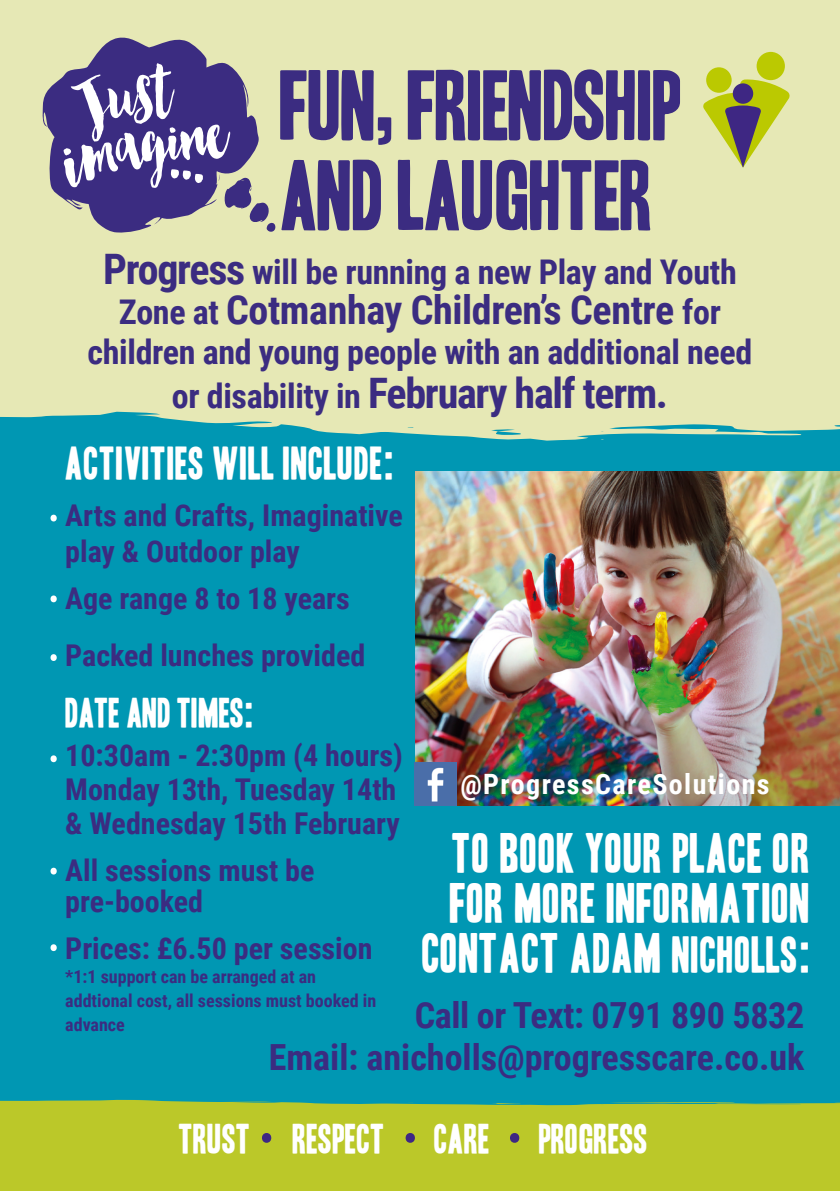
<style>
.page{position:relative;width:840px;height:1191px;background:#fff}
.page>*{position:absolute;margin:0;border:0;box-sizing:border-box;transform-origin:0 0}
.t1{font:86px "Headline One HPLHS";letter-spacing:-.01em;color:#3b2c81}
.t2{font:48px/50px "Headline One HPLHS";letter-spacing:.02em;color:#fff;text-align:right}
.t3{font:700 42px "Roboto Condensed";letter-spacing:-.03em;color:#3b2c81}
.t4{font:700 40px "Roboto Condensed";letter-spacing:-.01em;color:#3b2c81}
.t5{font:40px "Headline One HPLHS";letter-spacing:.02em;color:#fff}
.t6{font:700 36px "Roboto Condensed";color:#3b2c81}
.t7{font:36px "Headline One HPLHS";letter-spacing:.01em;color:#fff}
.t8{font:700 34px "Roboto Condensed";letter-spacing:-.01em;color:#3b2c81}
.t9{font:700 30px/36px "Roboto Condensed";color:#3b2c81}
.t10{font:700 28px "Roboto Condensed";letter-spacing:.05em;color:#fff}
.t11{font:700 18px/24px "Roboto Condensed";color:#3b2c81}
.s1{font-size:42px}
.s2{font-size:34px}
.s3{font-size:44px}
</style>
<div class="page">
<div style="left:0;top:0;width:839px;height:412px;background:#e6e8b5"></div>
<div style="left:0;top:412px;width:839px;height:687px;background:#0097b3"></div>
<div style="left:0;top:1099px;width:839px;height:92px;background:#bbc829"></div>
<svg style="left:260px;top:1133px;width:13px;height:9px"></svg>
<img style="left:415px;top:471px;width:424px;height:334px">
<svg style="left:259px;top:45px;width:16px;height:188px;background:#dadab1"></svg>
<svg style="left:41px;top:36px;width:218px;height:197px;background:#80789e"></svg>
<svg style="left:49px;top:514px;width:9px;height:7px"></svg>
<svg style="left:702px;top:79px;width:87px;height:89px;background:#babc6d"></svg>
<div style="left:732px;top:83px;width:20px;height:21px;background:#3e2783;border-radius:50%"></div>
<div style="left:705px;top:67px;width:26px;height:26px;background:#bbc901;border-radius:50%"></div>
<div style="left:756px;top:52px;width:28px;height:28px;background:#bbc901;border-radius:50%"></div>
<img style="left:414px;top:763px;width:42px;height:42px">
<svg style="left:49px;top:755px;width:9px;height:7px"></svg>
<svg style="left:49px;top:867px;width:9px;height:7px"></svg>
<svg style="left:49px;top:654px;width:9px;height:7px"></svg>
<svg style="left:49px;top:595px;width:9px;height:7px"></svg>
<svg style="left:404px;top:1133px;width:12px;height:9px"></svg>
<svg style="left:508px;top:1133px;width:12px;height:9px"></svg>
<svg style="left:49px;top:944px;width:9px;height:7px"></svg>
<p class="t1" style="left:280px;top:64px;width:403px">FUN, FRIENDSHIP</p>
<p class="t1" style="left:280px;top:154px;width:374px">AND LAUGHTER</p>
<p class="t8" style="left:103px;top:248px;width:634px"><span class="s1">Progress</span> will be running a new Play and Youth</p>
<p class="t4" style="left:119px;top:281px;width:603px"><span class="s2">Zone at</span> Cotmanhay Children’s Centre <span class="s2">for</span></p>
<p class="t8" style="left:87px;top:328px;width:666px">children and young people with an additional need</p>
<p class="t3" style="left:172px;top:363px;width:497px"><span class="s2">or disability in</span> February half term.</p>
<p class="t5" style="left:65px;top:444px;width:329px">ACTIVITIES WILL INCLUDE:</p>
<p class="t9" style="left:65px;top:496px;width:339px">Arts and Crafts, Imaginative play &amp; Outdoor play</p>
<p class="t9" style="left:65px;top:579px;width:286px">Age range 8 to 18 years</p>
<p class="t9" style="left:65px;top:636px;width:301px">Packed lunches provided</p>
<p class="t7" style="left:65px;top:695px;width:189px">DATE AND TIMES:</p>
<p class="t9" style="left:65px;top:736px;width:339px">10:30am - 2:30pm (4 hours)</p>
<p class="t9" style="left:65px;top:771px;width:336px;line-height:34px">Monday 13th, Tuesday 14th &amp; Wednesday 15th February</p>
<p class="t9" style="left:65px;top:854px;width:250px;line-height:30px">All sessions must be pre-booked</p>
<p class="t9" style="left:65px;top:928px;width:308px">Prices: £6.50 per session</p>
<p class="t11" style="left:65px;top:963px;width:252px">*1:1 support can be arranged at an</p>
<p class="t11" style="left:65px;top:987px;width:312px">addtional cost, all sessions must booked in advance</p>
<p class="t10" style="left:460px;top:764px;width:310px">@ProgressCareSolutions</p>
<p class="t2" style="left:422px;top:829px;width:389px">TO BOOK YOUR PLACE OR<br>FOR MORE INFORMATION<br>CONTACT ADAM <span class="s3">NICHOLLS:</span></p>
<p class="t6" style="left:414px;top:990px;width:391px">Call or Text: 0791 890 5832</p>
<p class="t6" style="left:269px;top:1032px;width:537px">Email: anicholls@progresscare.co.uk</p>
<p class="t7" style="left:179px;top:1121px;width:207px">TRUST RESPECT</p>
<p class="t7" style="left:434px;top:1121px;width:57px">CARE</p>
<p class="t7" style="left:538px;top:1121px;width:110px">PROGRESS</p>
</div>
